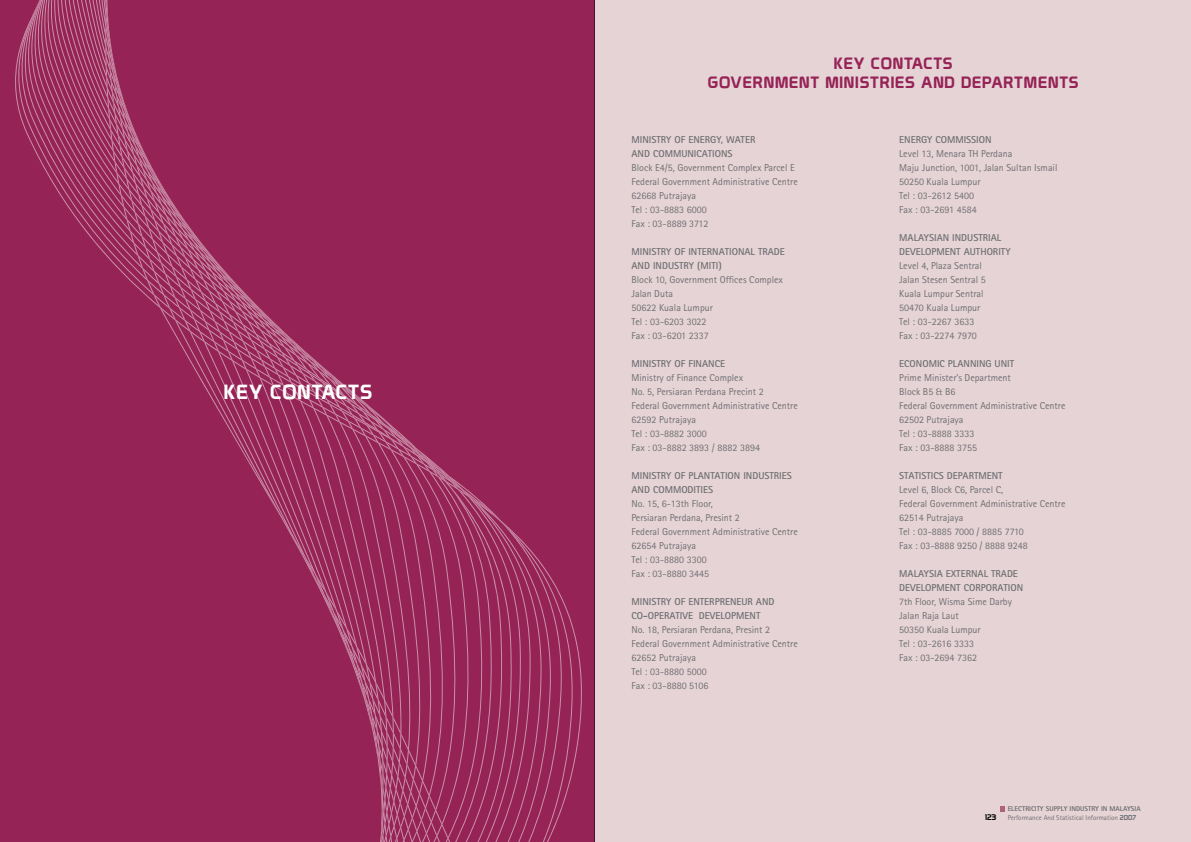
<style>
.page{position:relative;width:1191px;height:842px;background:#fff}
.page>*{position:absolute;margin:0;border:0;box-sizing:border-box;transform-origin:0 0}
.t1{font:20px "Prototype";letter-spacing:.05em;color:#fff}
.t2{font:16px/19.2px "Prototype";letter-spacing:.05em;color:#962356;text-align:center}
.t3{font:10px/14px "Rotis Sans Serif";color:#6d6f71}
.t4{font:700 10px/14px "Rotis Sans Serif";color:#6d6f71}
.t5{font:8px "Prototype";color:#000}
.t6{font:7px "Rotis Sans Serif";color:#6d6f71}
.t7{font:800 7px "Rotis Sans Serif";color:#6d6f71}
.s1{font-family:"Prototype"}
</style>
<div class="page">
<div style="left:595px;top:0;width:596px;height:842px;background:#e6d3d6"></div>
<svg style="left:1000px;top:806px;width:5px;height:5px"></svg>
<svg style="left:0;top:0;width:595px;height:842px;background:#98285a"></svg>
<h1 class="t1" style="left:224px;top:380px;width:150px">KEY CONTACTS</h1>
<h2 class="t2" style="left:708px;top:54px;width:372px">KEY CONTACTS<br>GOVERNMENT MINISTRIES AND DEPARTMENTS</h2>
<p class="t4" style="left:631px;top:132px;width:125px">MINISTRY OF ENERGY, WATER<br>AND COMMUNICATIONS</p>
<p class="t3" style="left:631px;top:160px;width:168px">Block E4/5, Government Complex Parcel E<br>Federal Government Administrative Centre<br>62668 Putrajaya<br>Tel : 03-8883 6000<br>Fax : 03-8889 3712</p>
<p class="t4" style="left:631px;top:244px;width:155px">MINISTRY OF INTERNATIONAL TRADE<br>AND INDUSTRY (MITI)</p>
<p class="t3" style="left:631px;top:272px;width:153px">Block 10, Government Offices Complex<br>Jalan Duta<br>50622 Kuala Lumpur<br>Tel : 03-6203 3022<br>Fax : 03-6201 2337</p>
<p class="t4" style="left:631px;top:356px;width:95px">MINISTRY OF FINANCE</p>
<p class="t3" style="left:631px;top:370px;width:168px">Ministry of Finance Complex<br>No. 5, Persiaran Perdana Precint 2<br>Federal Government Administrative Centre<br>62592 Putrajaya<br>Tel : 03-8882 3000<br>Fax : 03-8882 3893 / 8882 3894</p>
<p class="t4" style="left:631px;top:468px;width:162px">MINISTRY OF PLANTATION INDUSTRIES<br>AND COMMODITIES</p>
<p class="t3" style="left:631px;top:496px;width:168px">No. 15, 6-13th Floor,<br>Persiaran Perdana, Presint 2<br>Federal Government Administrative Centre<br>62654 Putrajaya<br>Tel : 03-8880 3300<br>Fax : 03-8880 3445</p>
<p class="t4" style="left:631px;top:594px;width:144px">MINISTRY OF ENTERPRENEUR AND<br>CO-OPERATIVE DEVELOPMENT</p>
<p class="t3" style="left:631px;top:622px;width:168px">No. 18, Persiaran Perdana, Presint 2<br>Federal Government Administrative Centre<br>62652 Putrajaya<br>Tel : 03-8880 5000<br>Fax : 03-8880 5106</p>
<p class="t4" style="left:899px;top:132px;width:94px">ENERGY COMMISSION</p>
<p class="t3" style="left:899px;top:146px;width:160px">Level 13, Menara TH Perdana<br>Maju Junction, 1001, Jalan Sultan Ismail<br>50250 Kuala Lumpur<br>Tel : 03-2612 5400<br>Fax : 03-2691 4584</p>
<p class="t4" style="left:899px;top:230px;width:113px">MALAYSIAN INDUSTRIAL<br>DEVELOPMENT AUTHORITY</p>
<p class="t3" style="left:899px;top:258px;width:88px">Level 4, Plaza Sentral<br>Jalan Stesen Sentral 5<br>Kuala Lumpur Sentral<br>50470 Kuala Lumpur<br>Tel : 03-2267 3633<br>Fax : 03-2274 7970</p>
<p class="t4" style="left:899px;top:356px;width:116px">ECONOMIC PLANNING UNIT</p>
<p class="t3" style="left:899px;top:370px;width:168px">Prime Minister’s Department<br>Block B5 &amp; B6<br>Federal Government Administrative Centre<br>62502 Putrajaya<br>Tel : 03-8888 3333<br>Fax : 03-8888 3755</p>
<p class="t4" style="left:899px;top:468px;width:105px">STATISTICS DEPARTMENT</p>
<p class="t3" style="left:899px;top:482px;width:168px">Level 6, Block C6, Parcel C,<br>Federal Government Administrative Centre<br>62514 Putrajaya<br>Tel : 03-8885 7000 / 8885 7710<br>Fax : 03-8888 9250 / 8888 9248</p>
<p class="t4" style="left:899px;top:566px;width:125px">MALAYSIA EXTERNAL TRADE<br>DEVELOPMENT CORPORATION</p>
<p class="t3" style="left:899px;top:594px;width:114px">7th Floor, Wisma Sime Darby<br>Jalan Raja Laut<br>50350 Kuala Lumpur<br>Tel : 03-2616 3333<br>Fax : 03-2694 7362</p>
<p class="t7" style="left:1007px;top:805px;width:134px">ELECTRICITY SUPPLY INDUSTRY IN MALAYSIA</p>
<p class="t5" style="left:985px;top:812px;width:13px">123</p>
<p class="t6" style="left:1007px;top:813px;width:130px">Performance And Statistical Information <span class="s1">2007</span></p>
</div>
